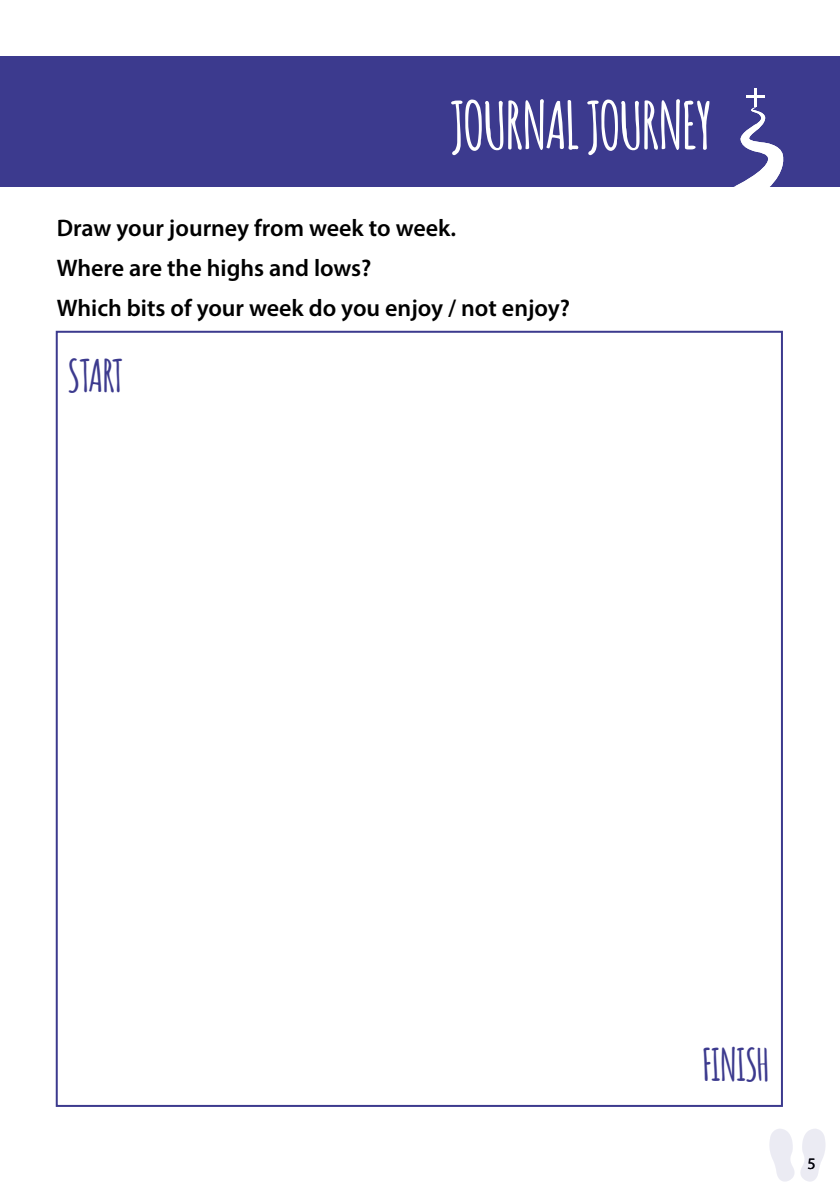
<style>
.page{position:relative;width:840px;height:1191px;background:#fff}
.page>*{position:absolute;margin:0;border:0;box-sizing:border-box;transform-origin:0 0}
.t1{font:700 64px "Amatic";color:#fff}
.t2{font:700 44px "Amatic";color:#3c3a8e}
.t3{font:600 24px/40.2px "Myriad Pro";color:#000}
.t4{font:16px "Myriad Pro";color:#000}
</style>
<div class="page">
<div style="left:0;top:57px;width:839px;height:130px;background:#3c3a8e"></div>
<svg style="left:769px;top:1129px;width:56px;height:52px"></svg>
<svg style="left:734px;top:106px;width:50px;height:81px"></svg>
<hr style="left:753px;top:88px;width:3px;height:19px;background:#fff">
<svg style="left:746px;top:95px;width:18px;height:2px"></svg>
<h1 class="t1" style="left:450px;top:80px;width:261px">JOURNAL JOURNEY</h1>
<p class="t3" style="left:57px;top:207px;width:514px">Draw your journey from week to week.<br>Where are the highs and lows?<br>Which bits of your week do you enjoy / not enjoy?</p>
<h2 class="t2" style="left:68px;top:344px;width:56px">START</h2>
<h2 class="t2" style="left:702px;top:1032px;width:68px">FINISH</h2>
<p class="t4" style="left:807px;top:1153px;width:10px">5</p>
</div>
